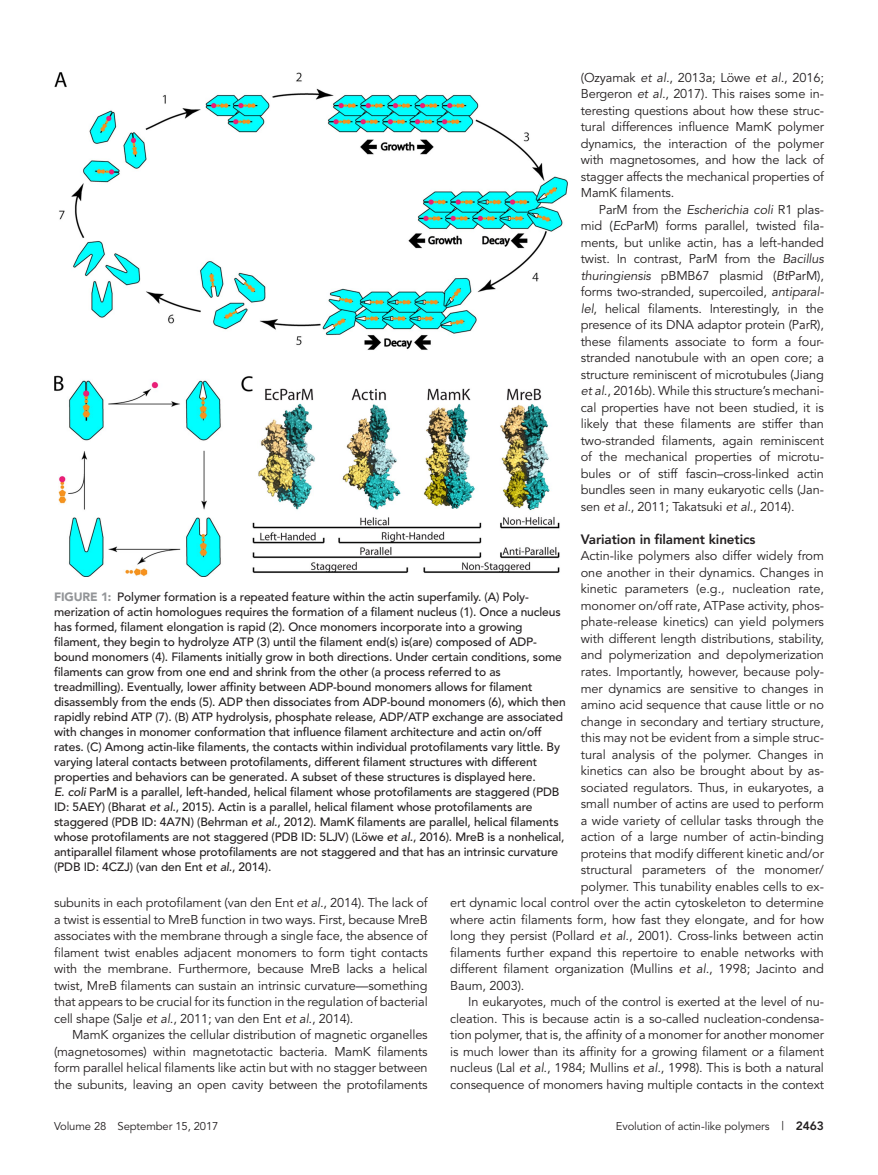
<style>
.page{position:relative;width:878px;height:1175px;background:#fff}
.page>*{position:absolute;margin:0;border:0;box-sizing:border-box;transform-origin:0 0}
.t1{font:800 13.5px "Avenir";letter-spacing:-.01em;color:#231f20}
.t2{font:12.75px/16.5px "Avenir";letter-spacing:-.005em;color:#231f20;text-align:justify}
.t3{font:500 12px/15px "Avenir";letter-spacing:-.01em;color:#231f20}
.t4{font:11.25px "Avenir";letter-spacing:-.01em;color:#231f20}
.s1{font-style:italic}
.s2{font-weight:900;color:#939598}
.s3{font-size:12px}
.s4{font-weight:800;font-size:12px}
</style>
<div class="page">
<img style="left:54px;top:72px;width:513px;height:504px">
<p class="t2" style="left:580px;top:69px;width:245px">(Ozyamak <span class="s1">et al.</span>, 2013a; Löwe <span class="s1">et al.</span>, 2016; Bergeron <span class="s1">et al.</span>, 2017). This raises some in&shy;teresting questions about how these struc&shy;tural differences influence MamK polymer dynamics, the interaction of the polymer with magnetosomes, and how the lack of stagger affects the mechanical properties of MamK filaments.</p>
<p class="t2" style="left:580px;top:201px;width:245px;text-indent:18px">ParM from the <span class="s1">Escherichia coli</span> R1 plas&shy;mid (<span class="s1">Ec</span>ParM) forms parallel, twisted fila&shy;ments, but unlike actin, has a left-handed twist. In contrast, ParM from the <span class="s1">Bacillus thuringiensis</span> pBMB67 plasmid (<span class="s1">Bt</span>ParM), forms two-stranded, supercoiled, <span class="s1">antiparal&shy;lel</span>, helical filaments. Interestingly, in the presence of its DNA adaptor protein (ParR), these filaments associate to form a four&shy;stranded nanotubule with an open core; a structure reminiscent of microtubules (Jiang <span class="s1">et al.</span>, 2016b). While this structure’s mechani&shy;cal properties have not been studied, it is likely that these filaments are stiffer than two-stranded filaments, again reminiscent of the mechanical properties of microtu&shy;bules or of stiff fascin–cross-linked actin bundles seen in many eukaryotic cells (Jan&shy;sen <span class="s1">et al.</span>, 2011; Takatsuki <span class="s1">et al.</span>, 2014).</p>
<p class="t1" style="left:580px;top:531px;width:176px">Variation in filament kinetics</p>
<p class="t2" style="left:580px;top:548px;width:245px">Actin-like polymers also differ widely from</p>
<p class="t2" style="left:580px;top:564px;width:245px">one another in their dynamics. Changes in</p>
<p class="t2" style="left:580px;top:581px;width:244px">kinetic parameters (e.g., nucleation rate,</p>
<p class="t2" style="left:580px;top:597px;width:245px">monomer on/off rate, ATPase activity, phos-</p>
<p class="t2" style="left:580px;top:614px;width:245px">phate-release kinetics) can yield polymers</p>
<p class="t2" style="left:580px;top:630px;width:245px">with different length distributions, stability,</p>
<p class="t2" style="left:580px;top:647px;width:245px">and polymerization and depolymerization</p>
<p class="t2" style="left:580px;top:663px;width:245px">rates. Importantly, however, because poly-</p>
<p class="t2" style="left:580px;top:680px;width:245px">mer dynamics are sensitive to changes in</p>
<p class="t2" style="left:580px;top:696px;width:244px">amino acid sequence that cause little or no</p>
<p class="t2" style="left:580px;top:713px;width:244px">change in secondary and tertiary structure,</p>
<p class="t2" style="left:580px;top:729px;width:245px">this may not be evident from a simple struc-</p>
<p class="t2" style="left:580px;top:746px;width:245px">tural analysis of the polymer. Changes in</p>
<p class="t2" style="left:580px;top:762px;width:245px">kinetics can also be brought about by as-</p>
<p class="t2" style="left:580px;top:779px;width:244px">sociated regulators. Thus, in eukaryotes, a</p>
<p class="t2" style="left:580px;top:795px;width:245px">small number of actins are used to perform</p>
<p class="t2" style="left:580px;top:812px;width:245px">a wide variety of cellular tasks through the</p>
<p class="t2" style="left:580px;top:828px;width:245px">action of a large number of actin-binding</p>
<p class="t2" style="left:580px;top:845px;width:245px">proteins that modify different kinetic and/or</p>
<p class="t2" style="left:580px;top:861px;width:245px">structural parameters of the monomer/</p>
<p class="t2" style="left:580px;top:878px;width:245px">polymer. This tunability enables cells to ex-</p>
<p class="t2" style="left:450px;top:894px;width:375px">ert dynamic local control over the actin cytoskeleton to determine</p>
<p class="t2" style="left:450px;top:911px;width:375px">where actin filaments form, how fast they elongate, and for how</p>
<p class="t2" style="left:450px;top:927px;width:375px">long they persist (Pollard <span class="s1">et al.</span>, 2001). Cross-links between actin</p>
<p class="t2" style="left:450px;top:944px;width:375px">filaments further expand this repertoire to enable networks with</p>
<p class="t2" style="left:450px;top:960px;width:375px">different filament organization (Mullins <span class="s1">et al.</span>, 1998; Jacinto and</p>
<p class="t2" style="left:450px;top:977px;width:76px">Baum, 2003).</p>
<p class="t2" style="left:468px;top:993px;width:357px">In eukaryotes, much of the control is exerted at the level of nu-</p>
<p class="t2" style="left:450px;top:1010px;width:375px">cleation. This is because actin is a so-called nucleation-condensa-</p>
<p class="t2" style="left:450px;top:1026px;width:375px">tion polymer, that is, the affinity of a monomer for another monomer</p>
<p class="t2" style="left:450px;top:1043px;width:375px">is much lower than its affinity for a growing filament or a filament</p>
<p class="t2" style="left:450px;top:1059px;width:375px">nucleus (Lal <span class="s1">et al.</span>, 1984; Mullins <span class="s1">et al.</span>, 1998). This is both a natural</p>
<p class="t2" style="left:450px;top:1076px;width:375px">consequence of monomers having multiple contacts in the context</p>
<p class="t3" style="left:54px;top:589px;width:513px"><span class="s2">FIGURE 1:</span> Polymer formation is a repeated feature within the actin superfamily. (A) Poly&shy;merization of actin homologues requires the formation of a filament nucleus (1). Once a nucleus has formed, filament elongation is rapid (2). Once monomers incorporate into a growing filament, they begin to hydrolyze ATP (3) until the filament end(s) is(are) composed of ADP&shy;bound monomers (4). Filaments initially grow in both directions. Under certain conditions, some filaments can grow from one end and shrink from the other (a process referred to as treadmilling). Eventually, lower affinity between ADP-bound monomers allows for filament disassembly from the ends (5). ADP then dissociates from ADP-bound monomers (6), which then rapidly rebind ATP (7). (B) ATP hydrolysis, phosphate release, ADP/ATP exchange are associated with changes in monomer conformation that influence filament architecture and actin on/off rates. (C) Among actin-like filaments, the contacts within individual protofilaments vary little. By varying lateral contacts between protofilaments, different filament structures with different properties and behaviors can be generated. A subset of these structures is displayed here.<br><span class="s1">E. coli</span> ParM is a parallel, left-handed, helical filament whose protofilaments are staggered (PDB ID: 5AEY) (Bharat <span class="s1">et al.</span>, 2015). Actin is a parallel, helical filament whose protofilaments are staggered (PDB ID: 4A7N) (Behrman <span class="s1">et al.</span>, 2012). MamK filaments are parallel, helical filaments whose protofilaments are not staggered (PDB ID: 5LJV) (Löwe <span class="s1">et al.</span>, 2016). MreB is a nonhelical, antiparallel filament whose protofilaments are not staggered and that has an intrinsic curvature (PDB ID: 4CZJ) (van den Ent <span class="s1">et al.</span>, 2014).</p>
<p class="t2" style="left:54px;top:894px;width:375px">subunits in each protofilament (van den Ent <span class="s1">et al.</span>, 2014). The lack of a twist is essential to MreB function in two ways. First, because MreB associates with the membrane through a single face, the absence of filament twist enables adjacent monomers to form tight contacts with the membrane. Furthermore, because MreB lacks a helical twist, MreB filaments can sustain an intrinsic curvature—something that appears to be crucial for its function in the regulation of bacterial cell shape (Salje <span class="s1">et al.</span>, 2011; van den Ent <span class="s1">et al.</span>, 2014).</p>
<p class="t2" style="left:54px;top:1026px;width:375px;text-indent:18px">MamK organizes the cellular distribution of magnetic organelles (magnetosomes) within magnetotactic bacteria. MamK filaments form parallel helical filaments like actin but with no stagger between the subunits, leaving an open cavity between the protofilaments</p>
<p class="t4" style="left:54px;top:1119px;width:166px">Volume 28 September 15, 2017</p>
<p class="t4" style="left:615px;top:1119px;width:210px">Evolution of actin-like polymers <span class="s3">|</span> <span class="s4">2463</span></p>
</div>
